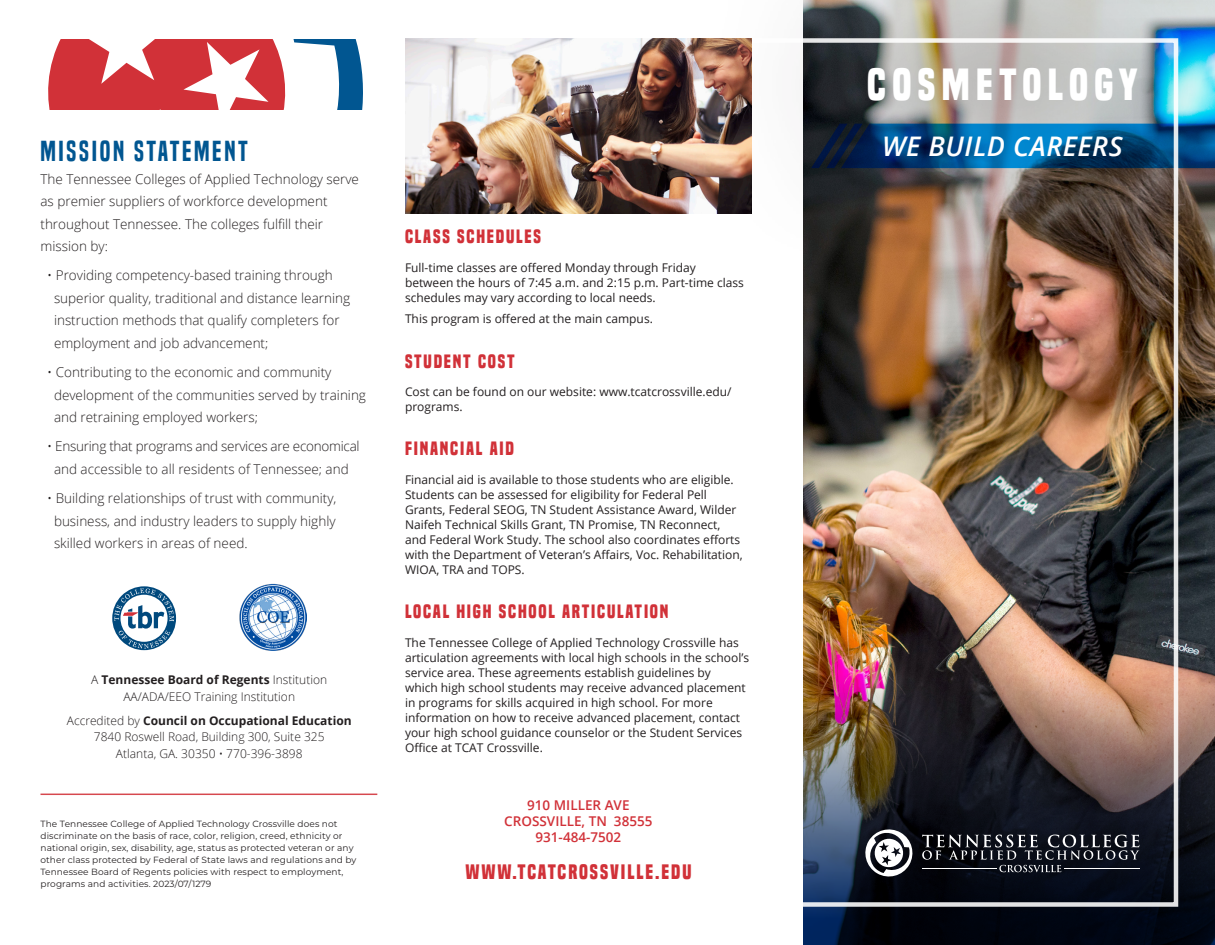
<style>
.page{position:relative;width:1215px;height:945px;background:#fff}
.page>*{position:absolute;margin:0;border:0;box-sizing:border-box;transform-origin:0 0}
.t1{font:700 42px "Built Titling Rg";letter-spacing:.15em;color:#fff}
.t2{font:27px "Built Titling Sb";letter-spacing:.1em;color:#015691}
.t3{font:italic 600 27px "Open Sans";letter-spacing:.02em;color:#fff}
.t4{font:700 19.5px "Built Titling Rg";letter-spacing:.1em;color:#d13138}
.body-black{font:700 18px "Built Titling Rg";letter-spacing:.1em;color:#d13138}
.t5{font:300 13.5px/22.5px "Open Sans";color:#231f20}
.t6{font:300 13.5px/22.5px "Open Sans";letter-spacing:-.02em;color:#231f20;text-align:center}
.t7{font:600 13.5px "Open Sans";color:#d13138}
.body-black-2{font:12px/15px "Open Sans";color:#231f20}
.t8{font:300 12px "Open Sans";color:#231f20}
.t9{font:700 12px "Open Sans";color:#231f20}
.t10{font:9px/12px "Montserrat";letter-spacing:.01em;color:#231f20}
.s1{font-weight:300}
</style>
<div class="page">
<img style="left:1180px;top:281px;width:35px;height:387px">
<svg style="left:803px;top:668px;width:412px;height:277px;background:#1a1a24"></svg>
<div style="left:701px;top:0;width:514px;height:281px;background:#231f20;opacity:.75"></div>
<hr style="left:40px;top:794px;width:338px;height:1px;background:#d13138">
<img style="left:240px;top:584px;width:66px;height:66px">
<svg style="left:112px;top:586px;width:64px;height:64px"></svg>
<svg style="left:48px;top:39px;width:315px;height:71px"></svg>
<svg style="left:1180px;top:124px;width:35px;height:44px;background:#00427e"></svg>
<img style="left:376px;top:37px;width:804px;height:871px">
<img style="left:405px;top:38px;width:347px;height:175px">
<p class="t2" style="left:40px;top:135px;width:209px">MISSION STATEMENT</p>
<p class="t5" style="left:40px;top:167px;width:320px">The Tennessee Colleges of Applied Technology serve as premier suppliers of workforce development throughout Tennessee. The colleges fulfill their mission by:</p>
<p class="t5" style="left:54px;top:264px;width:298px;text-indent:-7px">• Providing competency-based training through superior quality, traditional and distance learning instruction methods that qualify completers for employment and job advancement;</p>
<p class="t5" style="left:54px;top:361px;width:314px;text-indent:-7px">• Contributing to the economic and community development of the communities served by training and retraining employed workers;</p>
<p class="t6" style="left:47px;top:435px;width:314px">• Ensuring that programs and services are economical and accessible to all residents of Tennessee; and</p>
<p class="t5" style="left:54px;top:487px;width:284px;text-align:justify;text-indent:-7px">• Building relationships of trust with community, business, and industry leaders to supply highly skilled workers in areas of need.</p>
<p class="t9" style="left:91px;top:671px;width:237px"><span class="s1">A</span> Tennessee Board of Regents <span class="s1">Institution</span></p>
<p class="t8" style="left:123px;top:688px;width:173px">AA/ADA/EEO Training Institution</p>
<p class="t9" style="left:67px;top:712px;width:286px"><span class="s1">Accredited by</span> Council on Occupational Education</p>
<p class="t8" style="left:94px;top:729px;width:232px">7840 Roswell Road, Building 300, Suite 325</p>
<p class="t8" style="left:116px;top:745px;width:188px">Atlanta, GA. 30350 • 770-396-3898</p>
<p class="t10" style="left:40px;top:818px;width:303px">The Tennessee College of Applied Technology Crossville does not discriminate on the basis of race, color, religion, creed, ethnicity or</p>
<p class="t10" style="left:40px;top:842px;width:317px">national origin, sex, disability, age, status as protected veteran or any other class protected by Federal of State laws and regulations and by Tennessee Board of Regents policies with respect to employment, programs and activities. 2023/07/1279</p>
<p class="body-black" style="left:405px;top:226px;width:138px">CLASS SCHEDULES</p>
<p class="body-black-2" style="left:405px;top:260px;width:340px">Full-time classes are offered Monday through Friday between the hours of 7:45 a.m. and 2:15 p.m. Part-time class schedules may vary according to local needs.</p>
<p class="body-black-2" style="left:405px;top:311px;width:249px">This program is offered at the main campus.</p>
<p class="body-black" style="left:405px;top:350px;width:111px">STUDENT COST</p>
<p class="body-black-2" style="left:405px;top:384px;width:328px">Cost can be found on our website: www.tcatcrossville.edu/ programs.</p>
<p class="body-black" style="left:405px;top:438px;width:110px">FINANCIAL AID</p>
<p class="body-black-2" style="left:405px;top:472px;width:339px">Financial aid is available to those students who are eligible.<br>Students can be assessed for eligibility for Federal Pell Grants, Federal SEOG, TN Student Assistance Award, Wilder Naifeh Technical Skills Grant, TN Promise, TN Reconnect, and Federal Work Study. The school also coordinates efforts with the Department of Veteran’s Affairs, Voc. Rehabilitation, WIOA, TRA and TOPS.</p>
<p class="body-black" style="left:405px;top:601px;width:265px">LOCAL HIGH SCHOOL ARTICULATION</p>
<p class="body-black-2" style="left:405px;top:635px;width:346px">The Tennessee College of Applied Technology Crossville has articulation agreements with local high schools in the school’s service area. These agreements establish guidelines by<br>which high school students may receive advanced placement in programs for skills acquired in high school. For more information on how to receive advanced placement, contact your high school guidance counselor or the Student Services Office at TCAT Crossville.</p>
<p class="t7" style="left:527px;top:796px;width:104px">910 MILLER AVE</p>
<p class="t7" style="left:504px;top:812px;width:150px">CROSSVILLE, TN 38555</p>
<p class="t7" style="left:536px;top:828px;width:87px">931-484-7502</p>
<p class="t4" style="left:465px;top:861px;width:228px">WWW.TCATCROSSVILLE.EDU</p>
<p class="t1" style="left:867px;top:60px;width:272px">COSMETOLOGY</p>
<p class="t3" style="left:882px;top:128px;width:242px">WE BUILD CAREERS</p>
</div>
